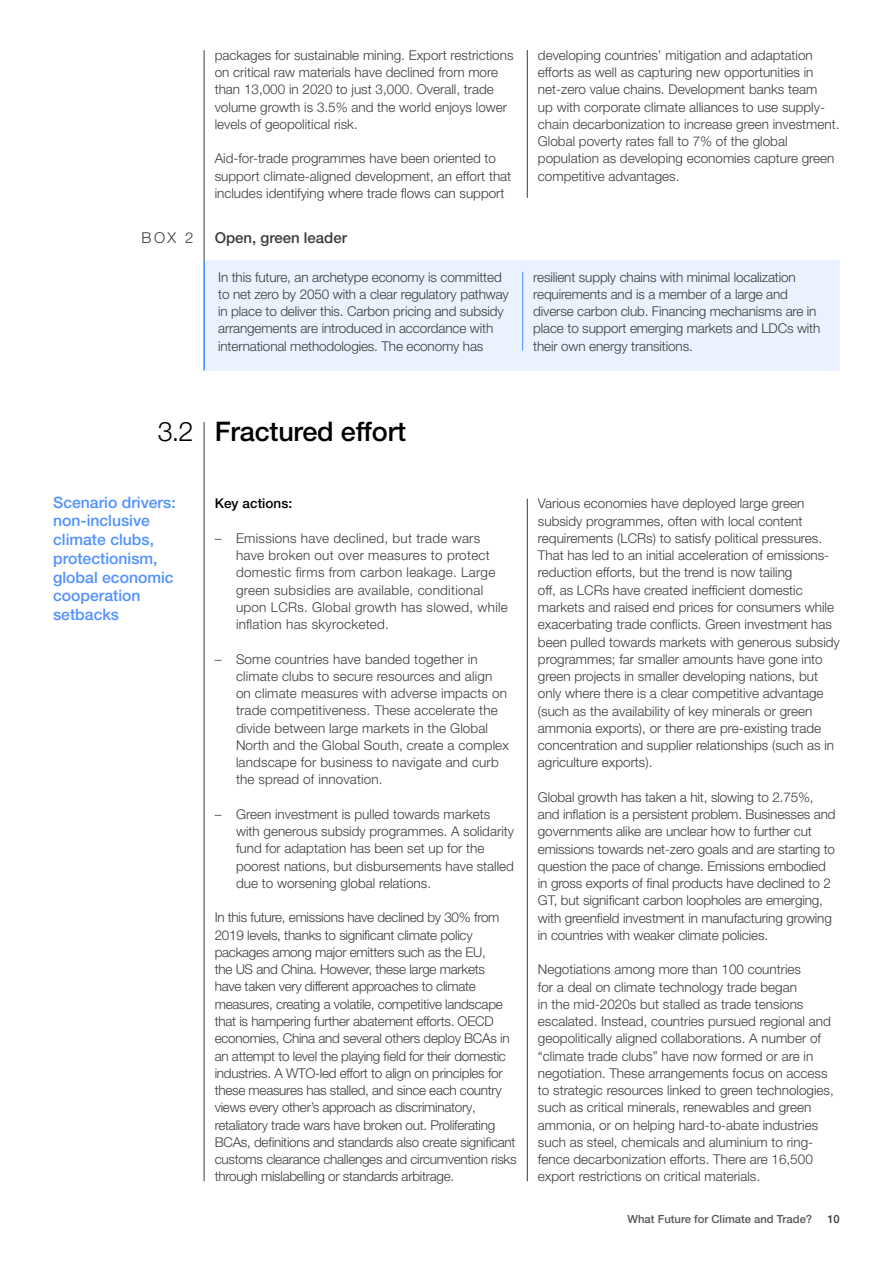
<style>
.page{position:relative;width:893px;height:1263px;background:#fff}
.page>*{position:absolute;margin:0;border:0;box-sizing:border-box;transform-origin:0 0}
.t1{font:500 27px "Helvetica Neue LT Pro";letter-spacing:-.005em;color:#000}
.t2{font:500 15.75px/18.8px "Helvetica Neue LT Pro";color:#5291ff}
.t3{font:500 15px "Helvetica Neue LT Pro";color:#3c3c3b}
.t4{font:300 15px "Helvetica Neue LT Pro";color:#3c3c3b}
.t5{font:300 13.5px/17.2px "Helvetica Neue LT Pro";color:#3c3c3b}
.t6{font:300 13.5px/17.2px "Helvetica Neue LT Pro";letter-spacing:-.02em;color:#3c3c3b}
.t7{font:300 13.5px/17.2px "Helvetica Neue LT Pro";letter-spacing:.02em;color:#3c3c3b}
.t8{font:500 13.5px "Helvetica Neue LT Pro";letter-spacing:.005em;color:#000}
.t9{font:500 11.25px "Helvetica Neue LT Pro";color:#575756}
.t10{font:500 11.25px "Helvetica Neue LT Pro";color:#3c3c3b}
.s1{font-weight:300}
</style>
<div class="page">
<hr style="left:204px;top:50px;width:1px;height:320px;background:#3c3c3b">
<hr style="left:527px;top:50px;width:1px;height:148px;background:#3c3c3b">
<hr style="left:204px;top:260px;width:1px;height:110px;background:#5291ff">
<div style="left:205px;top:260px;width:635px;height:110px;background:#eaf2ff"></div>
<hr style="left:522px;top:272px;width:1px;height:79px;background:#5291ff">
<hr style="left:527px;top:499px;width:1px;height:682px;background:#3c3c3b">
<hr style="left:204px;top:422px;width:1px;height:759px;background:#3c3c3b">
<p class="t5" style="left:215px;top:46px;width:300px">packages for sustainable mining. Export restrictions on critical raw materials have declined from more than 13,000 in 2020 to just 3,000. Overall, trade volume growth is 3.5% and the world enjoys lower levels of geopolitical risk.</p>
<p class="t5" style="left:215px;top:150px;width:298px">Aid-for-trade programmes have been oriented to support climate-aligned development, an effort that includes identifying where trade flows can support</p>
<p class="t5" style="left:538px;top:46px;width:303px">developing countries’ mitigation and adaptation efforts as well as capturing new opportunities in net-zero value chains. Development banks team<br>up with corporate climate alliances to use supply&shy;chain decarbonization to increase green investment.<br>Global poverty rates fall to 7% of the global population as developing economies capture green competitive advantages.</p>
<p class="t4" style="left:142px;top:228px;width:53px">BOX 2</p>
<p class="t3" style="left:215px;top:229px;width:134px">Open, green leader</p>
<p class="t5" style="left:218px;top:268px;width:292px">In this future, an archetype economy is committed to net zero by 2050 with a clear regulatory pathway in place to deliver this. Carbon pricing and subsidy arrangements are introduced in accordance with international methodologies. The economy has</p>
<p class="t5" style="left:533px;top:268px;width:289px">resilient supply chains with minimal localization requirements and is a member of a large and diverse carbon club. Financing mechanisms are in place to support emerging markets and LDCs with their own energy transitions.</p>
<h1 class="t1" style="left:158px;top:415px;width:250px"><span class="s1">3.2</span> Fractured effort</h1>
<p class="t2" style="left:53px;top:492px;width:124px">Scenario drivers: non-inclusive climate clubs, protectionism, global economic cooperation setbacks</p>
<p class="t8" style="left:215px;top:495px;width:79px">Key actions:</p>
<p class="t7" style="left:236px;top:529px;width:273px;text-indent:-21px">– Emissions have declined, but trade wars have broken out over measures to protect domestic firms from carbon leakage. Large green subsidies are available, conditional upon LCRs. Global growth has slowed, while inflation has skyrocketed.</p>
<p class="t5" style="left:236px;top:650px;width:274px;text-indent:-21px">– Some countries have banded together in climate clubs to secure resources and align on climate measures with adverse impacts on trade competitiveness. These accelerate the divide between large markets in the Global North and the Global South, create a complex landscape for business to navigate and curb the spread of innovation.</p>
<p class="t5" style="left:236px;top:805px;width:280px;text-indent:-21px">– Green investment is pulled towards markets with generous subsidy programmes. A solidarity fund for adaptation has been set up for the poorest nations, but disbursements have stalled due to worsening global relations.</p>
<p class="t6" style="left:215px;top:909px;width:303px">In this future, emissions have declined by 30% from 2019 levels, thanks to significant climate policy packages among major emitters such as the EU,<br>the US and China. However, these large markets<br>have taken very different approaches to climate measures, creating a volatile, competitive landscape that is hampering further abatement efforts. OECD economies, China and several others deploy BCAs in an attempt to level the playing field for their domestic industries. A WTO-led effort to align on principles for these measures has stalled, and since each country views every other’s approach as discriminatory, retaliatory trade wars have broken out. Proliferating BCAs, definitions and standards also create significant customs clearance challenges and circumvention risks through mislabelling or standards arbitrage.</p>
<p class="t5" style="left:538px;top:495px;width:303px">Various economies have deployed large green subsidy programmes, often with local content requirements (LCRs) to satisfy political pressures.<br>That has led to an initial acceleration of emissions&shy;reduction efforts, but the trend is now tailing<br>off, as LCRs have created inefficient domestic markets and raised end prices for consumers while exacerbating trade conflicts. Green investment has been pulled towards markets with generous subsidy programmes; far smaller amounts have gone into green projects in smaller developing nations, but only where there is a clear competitive advantage (such as the availability of key minerals or green ammonia exports), or there are pre-existing trade concentration and supplier relationships (such as in agriculture exports).</p>
<p class="t5" style="left:538px;top:788px;width:299px">Global growth has taken a hit, slowing to 2.75%, and inflation is a persistent problem. Businesses and governments alike are unclear how to further cut emissions towards net-zero goals and are starting to question the pace of change. Emissions embodied in gross exports of final products have declined to 2<br>GT, but significant carbon loopholes are emerging, with greenfield investment in manufacturing growing in countries with weaker climate policies.</p>
<p class="t5" style="left:538px;top:961px;width:297px">Negotiations among more than 100 countries<br>for a deal on climate technology trade began<br>in the mid-2020s but stalled as trade tensions escalated. Instead, countries pursued regional and geopolitically aligned collaborations. A number of “climate trade clubs” have now formed or are in negotiation. These arrangements focus on access to strategic resources linked to green technologies, such as critical minerals, renewables and green ammonia, or on helping hard-to-abate industries such as steel, chemicals and aluminium to ring&shy;fence decarbonization efforts. There are 16,500 export restrictions on critical materials.</p>
<p class="t9" style="left:627px;top:1212px;width:186px">What Future for Climate and Trade?</p>
<p class="t10" style="left:827px;top:1212px;width:14px">10</p>
</div>
